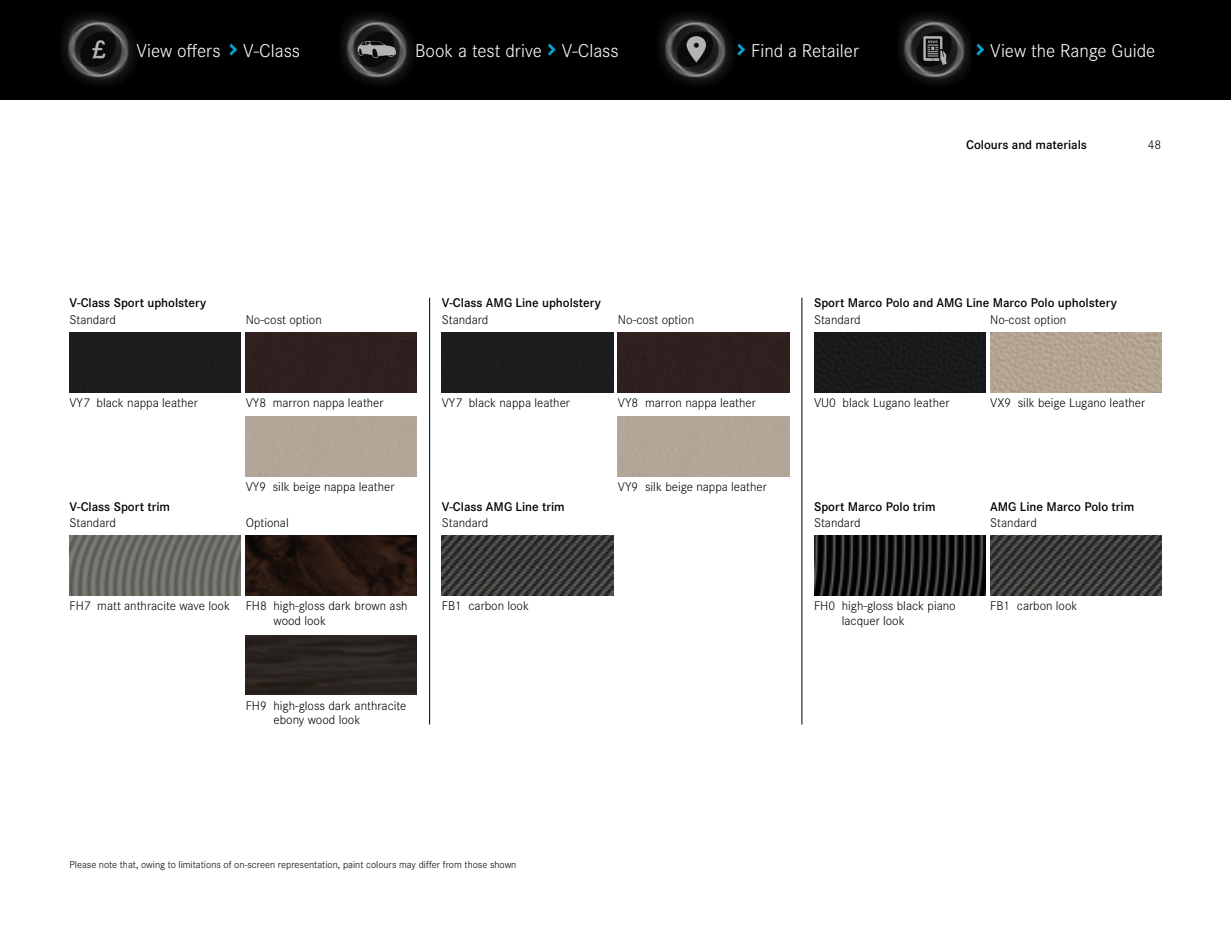
<style>
.page{position:relative;width:1231px;height:933px;background:#fff}
.page>*{position:absolute;margin:0;border:0;box-sizing:border-box;transform-origin:0 0}
.t1{font:300 19.25px "Corporate S";color:#fff}
.t2{font:300 13.12px/14.9px "Corporate S";color:#000}
.t3{font:600 13.12px "Corporate S";color:#000}
.t4{font:300 10.5px "Corporate S";color:#000}
</style>
<div class="page">
<img style="left:69px;top:536px;width:172px;height:59px">
<img style="left:441px;top:536px;width:172px;height:59px">
<img style="left:990px;top:536px;width:171px;height:59px">
<img style="left:246px;top:536px;width:171px;height:59px">
<img style="left:246px;top:635px;width:171px;height:59px">
<div style="left:441px;top:332px;width:172px;height:60px;background:#1c1d1d"></div>
<img style="left:990px;top:332px;width:171px;height:60px">
<div style="left:69px;top:332px;width:172px;height:60px;background:#1c1d1d"></div>
<div style="left:246px;top:332px;width:171px;height:60px;background:#30201f"></div>
<div style="left:618px;top:332px;width:171px;height:60px;background:#30201f"></div>
<div style="left:814px;top:332px;width:171px;height:60px;background:#181a1b"></div>
<img style="left:814px;top:536px;width:171px;height:59px">
<hr style="left:429px;top:298px;width:1px;height:426px;background:#000">
<hr style="left:801px;top:298px;width:1px;height:426px;background:#000">
<div style="left:0;top:0;width:1230px;height:99px;background:#000"></div>
<img style="left:651px;top:0;width:90px;height:99px">
<svg style="left:737px;top:44px;width:8px;height:12px"></svg>
<img style="left:55px;top:0;width:89px;height:99px">
<svg style="left:229px;top:44px;width:8px;height:12px"></svg>
<img style="left:333px;top:0;width:89px;height:99px">
<svg style="left:547px;top:44px;width:8px;height:12px"></svg>
<img style="left:890px;top:0;width:90px;height:99px">
<svg style="left:976px;top:44px;width:8px;height:12px"></svg>
<h1 class="t1" style="left:136px;top:40px;width:165px">View offers V-Class</h1>
<h1 class="t1" style="left:415px;top:40px;width:205px">Book a test drive V-Class</h1>
<h1 class="t1" style="left:751px;top:40px;width:109px">Find a Retailer</h1>
<h1 class="t1" style="left:990px;top:40px;width:166px">View the Range Guide</h1>
<p class="t3" style="left:69px;top:295px;width:138px">V-Class Sport upholstery</p>
<p class="t2" style="left:69px;top:312px;width:48px">Standard</p>
<p class="t2" style="left:246px;top:312px;width:78px">No-cost option</p>
<p class="t3" style="left:441px;top:295px;width:161px">V-Class AMG Line upholstery</p>
<p class="t2" style="left:441px;top:312px;width:48px">Standard</p>
<p class="t2" style="left:618px;top:312px;width:78px">No-cost option</p>
<p class="t3" style="left:966px;top:137px;width:122px">Colours and materials</p>
<p class="t2" style="left:1147px;top:137px;width:15px">48</p>
<p class="t3" style="left:814px;top:295px;width:304px">Sport Marco Polo and AMG Line Marco Polo upholstery</p>
<p class="t2" style="left:814px;top:312px;width:48px">Standard</p>
<p class="t2" style="left:990px;top:312px;width:78px">No-cost option</p>
<p class="t2" style="left:69px;top:395px;width:130px">VY7 black nappa leather</p>
<p class="t2" style="left:246px;top:395px;width:139px">VY8 marron nappa leather</p>
<p class="t2" style="left:441px;top:395px;width:130px">VY7 black nappa leather</p>
<p class="t2" style="left:618px;top:395px;width:139px">VY8 marron nappa leather</p>
<p class="t2" style="left:814px;top:395px;width:137px">VU0 black Lugano leather</p>
<p class="t2" style="left:990px;top:395px;width:156px">VX9 silk beige Lugano leather</p>
<p class="t2" style="left:246px;top:479px;width:150px">VY9 silk beige nappa leather</p>
<p class="t2" style="left:618px;top:479px;width:150px">VY9 silk beige nappa leather</p>
<p class="t3" style="left:69px;top:499px;width:102px">V-Class Sport trim</p>
<p class="t2" style="left:69px;top:516px;width:48px">Standard</p>
<p class="t2" style="left:246px;top:516px;width:45px">Optional</p>
<p class="t3" style="left:441px;top:499px;width:124px">V-Class AMG Line trim</p>
<p class="t2" style="left:441px;top:516px;width:48px">Standard</p>
<p class="t3" style="left:814px;top:499px;width:123px">Sport Marco Polo trim</p>
<p class="t2" style="left:814px;top:516px;width:48px">Standard</p>
<p class="t3" style="left:990px;top:499px;width:145px">AMG Line Marco Polo trim</p>
<p class="t2" style="left:990px;top:516px;width:48px">Standard</p>
<p class="t2" style="left:69px;top:598px;width:162px">FH7 matt anthracite wave look</p>
<p class="t2" style="left:841px;top:598px;width:115px;text-indent:-28px">FH0 high-gloss black piano lacquer look</p>
<p class="t2" style="left:246px;top:598px;width:163px">FH8 high-gloss dark brown ash</p>
<p class="t2" style="left:441px;top:598px;width:89px">FB1 carbon look</p>
<p class="t2" style="left:273px;top:613px;width:54px">wood look</p>
<p class="t2" style="left:990px;top:598px;width:89px">FB1 carbon look</p>
<p class="t2" style="left:273px;top:698px;width:134px;text-indent:-28px">FH9 high-gloss dark anthracite ebony wood look</p>
<p class="t4" style="left:69px;top:859px;width:448px">Please note that, owing to limitations of on-screen representation, paint colours may differ from those shown</p>
</div>
